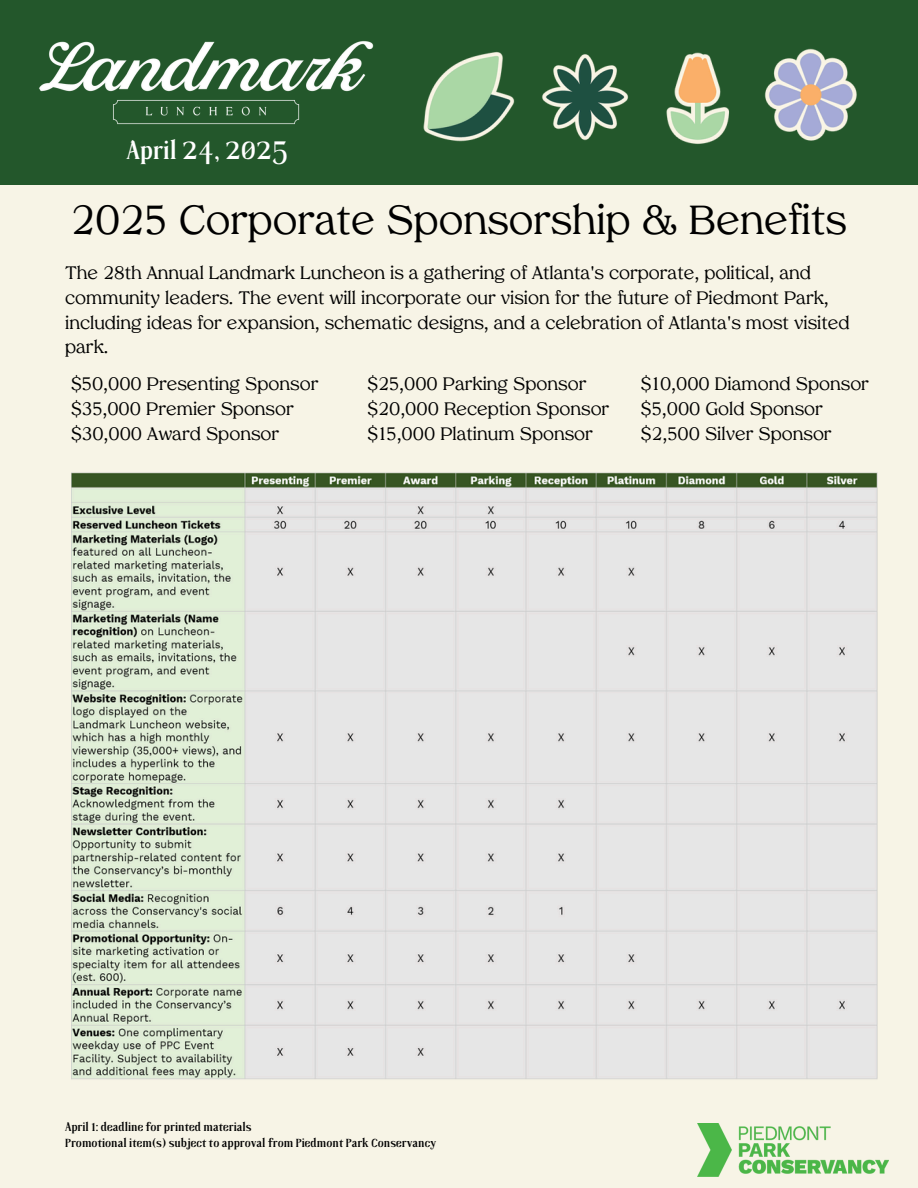
<style>
.page{position:relative;width:918px;height:1188px;background:#f7f4e6}
.page>*{position:absolute;margin:0;border:0;box-sizing:border-box;transform-origin:0 0}
.t1{font:40.5px "Tropiline";color:#000}
.t2{font:700 25.5px "Tropikal";color:#fff}
.t3{font:18px/24.8px "Tropiline";color:#000}
.t4{font:700 12px "Tropikal";color:#000}
</style>
<div class="page">
<div style="left:0;top:0;width:918px;height:184px;background:#23572b"></div>
<img style="left:39px;top:41px;width:335px;height:84px">
<img style="left:423px;top:52px;width:92px;height:90px">
<img style="left:542px;top:54px;width:87px;height:87px">
<img style="left:666px;top:48px;width:191px;height:96px">
<img style="left:698px;top:1123px;width:190px;height:53px">
<img style="left:71px;top:472px;width:807px;height:608px">
<h3 class="t2" style="left:127px;top:139px;width:163px">April 24, 2025</h3>
<p class="t1" style="left:71px;top:204px;width:777px">2025 Corporate Sponsorship &amp; Benefits</p>
<p class="t3" style="left:65px;top:262px;width:786px">The 28th Annual Landmark Luncheon is a gathering of Atlanta's corporate, political, and community leaders. The event will incorporate our vision for the future of Piedmont Park, including ideas for expansion, schematic designs, and a celebration of Atlanta's most visited park.</p>
<h2 class="t3" style="left:71px;top:374px;width:249px">$50,000 Presenting Sponsor $35,000 Premier Sponsor $30,000 Award Sponsor</h2>
<p class="t3" style="left:368px;top:374px;width:243px">$25,000 Parking Sponsor $20,000 Reception Sponsor $15,000 Platinum Sponsor</p>
<p class="t3" style="left:641px;top:374px;width:230px">$10,000 Diamond Sponsor $5,000 Gold Sponsor $2,500 Silver Sponsor</p>
<p class="t4" style="left:65px;top:1122px;width:188px">April 1: deadline for printed materials</p>
<h1 class="t4" style="left:65px;top:1138px;width:373px">Promotional item(s) subject to approval from Piedmont Park Conservancy</h1>
</div>
